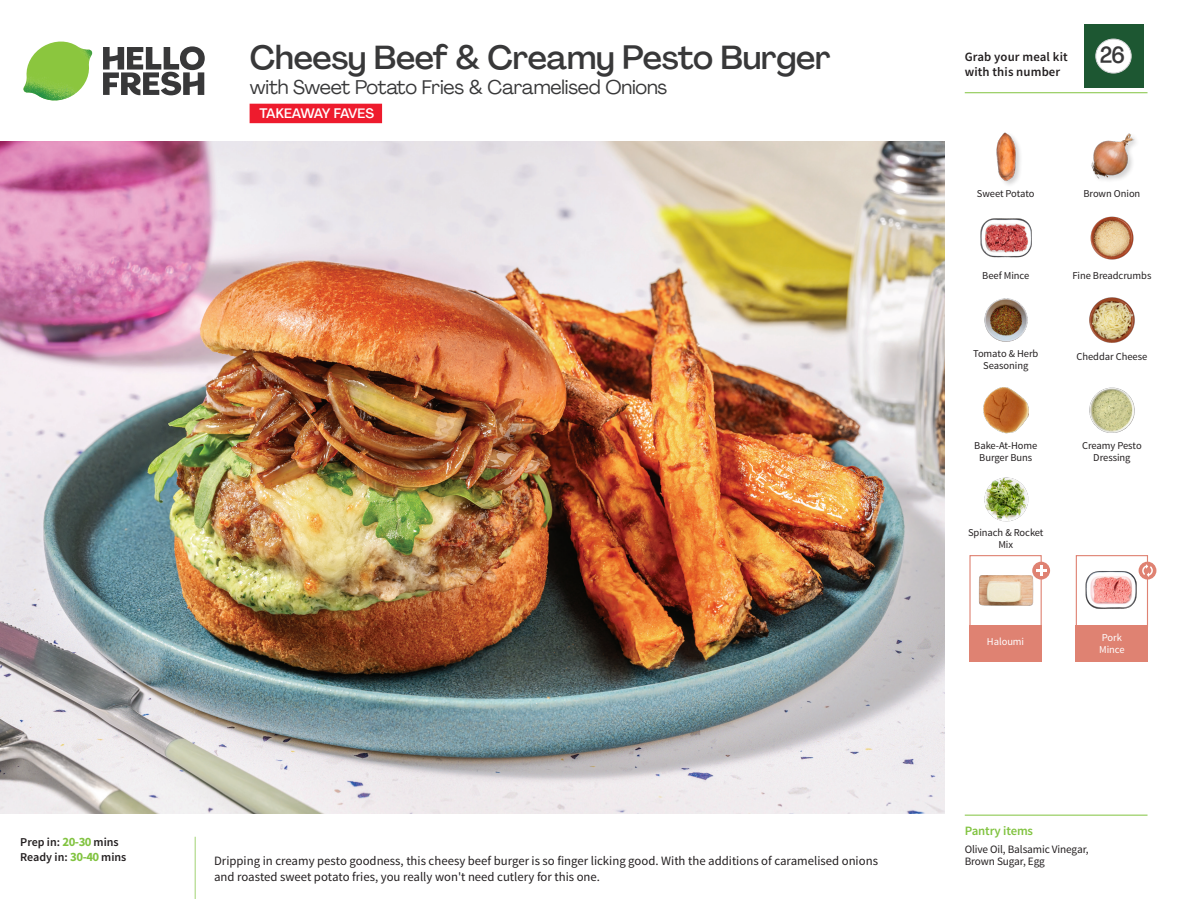
<style>
.page{position:relative;width:1188px;height:918px;background:#fff}
.page>*{position:absolute;margin:0;border:0;box-sizing:border-box;transform-origin:0 0}
._15_Titel_UK{font:500 33px "Agrandir";letter-spacing:-.01em;color:#383839}
._002_Label_Nr{font:500 22.8px "Agrandir";color:#383839;scale:.94 1}
._15_Titel_UK-2{font:19.5px "Agrandir";letter-spacing:-.01em;color:#383839}
.t1{font:500 13.5px "Agrandir";letter-spacing:-.075em;color:#fff}
.Step_6_Text_AU{font:12.75px/16.5px "Source Sans Pro";color:#231f20}
.t2{font:600 12.75px/15px "Source Sans Pro";letter-spacing:.01em;color:#231f20}
._04_Headers_Front{font:600 12.75px "Source Sans Pro";letter-spacing:-.01em;color:#81c340}
._04_Intro{font:600 12px "Source Sans Pro";color:#231f20}
._05_Pantry{font:11.25px/12px "Source Sans Pro";letter-spacing:-.01em;color:#231f20}
._18_FRONT_ingredients{font:10.5px/12px "Source Sans Pro";letter-spacing:-.005em;color:#231f20;text-align:center}
._18_FRONT_ingredients-2{font:10.5px/12px "Source Sans Pro";letter-spacing:-.005em;color:#fff}
.s1{font-weight:700;font-size:12.75px;color:#81c340}
</style>
<div class="page">
<svg style="left:103px;top:46px;width:102px;height:49px"></svg>
<img style="left:23px;top:42px;width:69px;height:59px">
<img style="left:0;top:142px;width:945px;height:672px">
<div style="left:1076px;top:555px;width:72px;height:72px;border:1px solid #df8272"></div>
<div style="left:1076px;top:625px;width:72px;height:37px;background:#df8272"></div>
<div style="left:969px;top:625px;width:73px;height:37px;background:#df8272"></div>
<img style="left:1086px;top:571px;width:51px;height:38px">
<div style="left:969px;top:555px;width:73px;height:72px;border:1px solid #df8272"></div>
<img style="left:978px;top:567px;width:55px;height:39px">
<div style="left:1032px;top:562px;width:18px;height:18px;background:#df8272;border-radius:50%"></div>
<svg style="left:1036px;top:565px;width:10px;height:11px"></svg>
<div style="left:1139px;top:562px;width:17px;height:18px;background:#df8272;border-radius:50%"></div>
<svg style="left:1142px;top:564px;width:11px;height:13px"></svg>
<div style="left:250px;top:106px;width:135px;height:14px;background:#fef5f6"></div>
<div style="left:250px;top:104px;width:132px;height:19px;background:#ee1b2d"></div>
<img style="left:1089px;top:297px;width:46px;height:46px">
<img style="left:1089px;top:387px;width:46px;height:46px">
<img style="left:983px;top:387px;width:46px;height:47px">
<img style="left:984px;top:477px;width:45px;height:45px">
<img style="left:984px;top:298px;width:44px;height:44px">
<img style="left:980px;top:218px;width:51px;height:40px">
<img style="left:1090px;top:216px;width:44px;height:44px">
<div style="left:995px;top:131px;width:28px;height:57px;background:#231f20;opacity:.2"></div>
<img style="left:995px;top:131px;width:28px;height:52px">
<img style="left:1091px;top:133px;width:45px;height:47px">
<hr style="left:965px;top:815px;width:183px;height:1px;background:#81c340">
<hr style="left:965px;top:92px;width:183px;height:1px;background:#81c340">
<div style="left:1084px;top:24px;width:59px;height:64px;background:#1d5732"></div>
<div style="left:1096px;top:39px;width:35px;height:34px;background:#fff;border-radius:50%"></div>
<div style="left:1096px;top:39px;width:35px;height:34px;border:1px solid #d1d2d4;border-radius:50%"></div>
<p class="_04_Intro" style="left:20px;top:835px;width:100px">Prep in: <span class="s1">20-30</span> mins</p>
<p class="_04_Intro" style="left:20px;top:850px;width:108px">Ready in: <span class="s1">30-40</span> mins</p>
<p class="_15_Titel_UK" style="left:250px;top:37px;width:582px">Cheesy Beef &amp; Creamy Pesto Burger</p>
<p class="_15_Titel_UK-2" style="left:250px;top:75px;width:419px">with Sweet Potato Fries &amp; Caramelised Onions</p>
<p class="t1" style="left:259px;top:105px;width:116px">TAKEAWAY FAVES</p>
<p class="Step_6_Text_AU" style="left:214px;top:852px;width:665px">Dripping in creamy pesto goodness, this cheesy beef burger is so finger licking good. With the additions of caramelised onions and roasted sweet potato fries, you really won't need cutlery for this one.</p>
<p class="t2" style="left:965px;top:50px;width:104px">Grab your meal kit with this number</p>
<p class="_002_Label_Nr" style="left:1100px;top:41px;width:28px">26</p>
<p class="_18_FRONT_ingredients" style="left:977px;top:188px;width:59px">Sweet Potato</p>
<p class="_18_FRONT_ingredients" style="left:1083px;top:188px;width:58px">Brown Onion</p>
<p class="_18_FRONT_ingredients" style="left:982px;top:270px;width:48px">Beef Mince</p>
<p class="_18_FRONT_ingredients" style="left:1072px;top:270px;width:81px">Fine Breadcrumbs</p>
<p class="_18_FRONT_ingredients" style="left:973px;top:348px;width:67px">Tomato &amp; Herb<br>Seasoning</p>
<p class="_18_FRONT_ingredients" style="left:1077px;top:351px;width:72px">Cheddar Cheese</p>
<p class="_18_FRONT_ingredients" style="left:974px;top:439px;width:65px">Bake-At-Home<br>Burger Buns</p>
<p class="_18_FRONT_ingredients" style="left:1082px;top:439px;width:61px">Creamy Pesto<br>Dressing</p>
<p class="_18_FRONT_ingredients" style="left:968px;top:527px;width:77px">Spinach &amp; Rocket<br>Mix</p>
<p class="_18_FRONT_ingredients-2" style="left:987px;top:636px;width:39px">Haloumi</p>
<p class="_18_FRONT_ingredients-2" style="left:1099px;top:632px;width:27px">Pork<br>Mince</p>
<p class="_04_Headers_Front" style="left:965px;top:822px;width:70px">Pantry items</p>
<p class="_05_Pantry" style="left:965px;top:844px;width:125px">Olive Oil, Balsamic Vinegar,<br>Brown Sugar, Egg</p>
</div>
